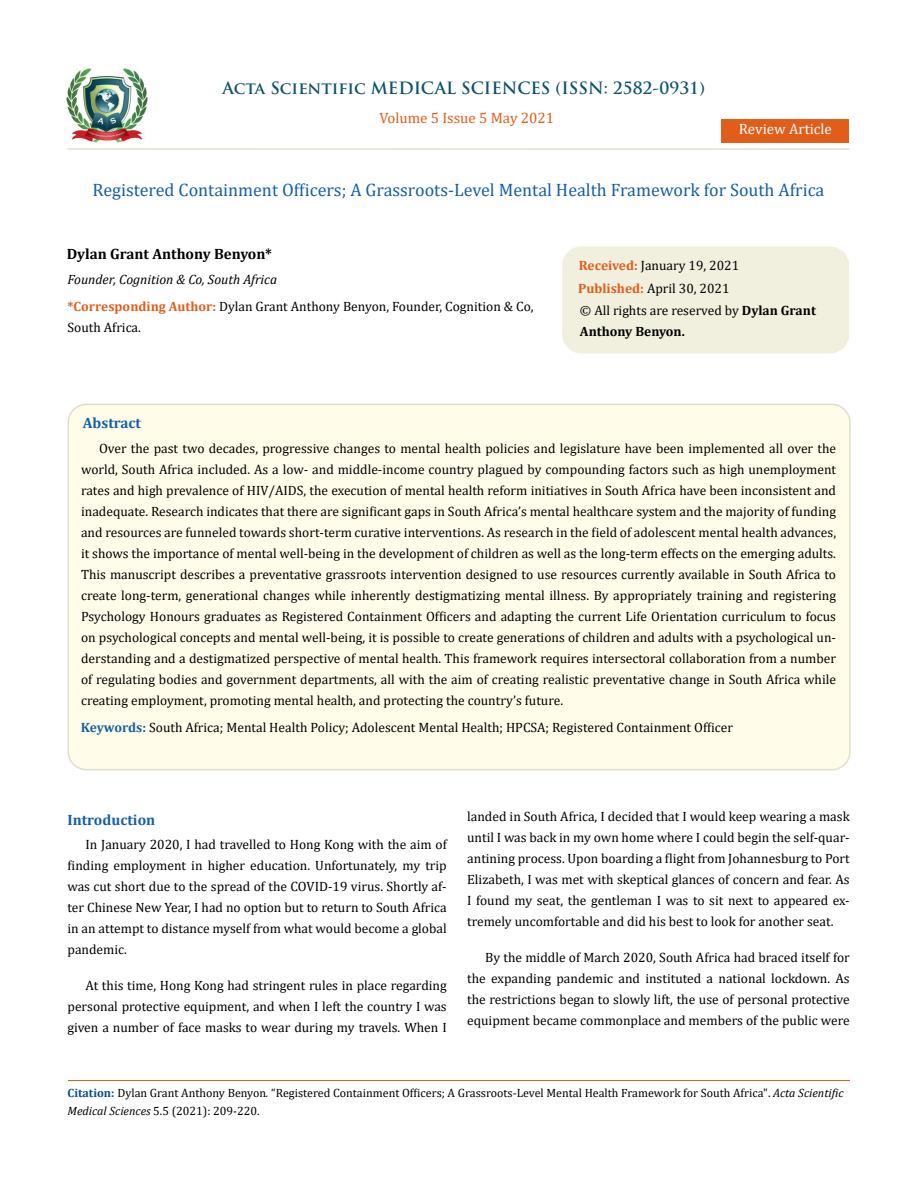
<style>
.page{position:relative;width:917px;height:1188px;background:#fff}
.page>*{position:absolute;margin:0;border:0;box-sizing:border-box;transform-origin:0 0}
.t1{font:18px "Cambria";color:#1560a6}
.t2{font:700 16.5px "Trajan Pro";color:#0e546a}
.t3{font:700 15px "Cambria";color:#000}
.t4{font:15px "Cambria";color:#e05d1a}
.t5{font:700 15px "Cambria";color:#1560a6}
.t6{font:15px "Cambria";color:#fff}
.t7{font:13.5px/21px "Cambria";color:#000;text-align:justify}
.t8{font:700 13.5px/21px "Cambria";color:#000}
.t9{font:12px/18px "Cambria";color:#000}
.s1{font-style:italic}
.s2{font-weight:700;color:#e05d1a}
.s3{font-weight:400}
.s4{font-weight:700;color:#1560a6}
.s5{font-weight:700;color:#035089}
</style>
<div class="page">
<img style="left:67px;top:68px;width:80px;height:74px">
<div style="left:721px;top:119px;width:128px;height:23px;background:#e05d1a"></div>
<div style="left:563px;top:247px;width:285px;height:106px;background:#f1f0de;border-radius:18px"></div>
<div style="left:562px;top:247px;width:287px;height:106px;border:2px solid #f1f0de;border-radius:18px"></div>
<div style="left:68px;top:404px;width:781px;height:366px;background:#fffde9;border-radius:18px"></div>
<div style="left:67px;top:404px;width:783px;height:366px;border:2px solid #e0dfcd;border-radius:18px"></div>
<hr style="left:68px;top:1081px;width:781px;height:1px;background:#e05d1a">
<hr style="left:67px;top:148px;width:782px;height:2px;background:#e0dfcd">
<p class="t2" style="left:222px;top:77px;width:484px">Acta Scientific MEDICAL SCIENCES (ISSN: 2582-0931)</p>
<p class="t4" style="left:379px;top:109px;width:176px">Volume 5 Issue 5 May 2021</p>
<p class="t6" style="left:739px;top:120px;width:94px">Review Article</p>
<h1 class="t1" style="left:93px;top:180px;width:733px">Registered Containment Officers; A Grassroots-Level Mental Health Framework for South Africa</h1>
<p class="t3" style="left:67px;top:243px;width:207px">Dylan Grant Anthony Benyon*</p>
<p class="t7" style="left:67px;top:267px;width:467px;line-height:26.1px"><span class="s1">Founder, Cognition &amp; Co, South Africa<br></span><span class="s2">*Corresponding Author:</span> Dylan Grant Anthony Benyon, Founder, Cognition &amp; Co,</p>
<p class="t7" style="left:67px;top:316px;width:75px">South Africa.</p>
<p class="t7" style="left:578px;top:254px;width:163px;line-height:23px"><span class="s2">Received:</span> January 19, 2021<br><span class="s2">Published:</span> April 30, 2021</p>
<p class="t8" style="left:580px;top:299px;width:237px"><span class="s3">© All rights are reserved by</span> Dylan Grant<br>Anthony Benyon.</p>
<p class="t5" style="left:83px;top:412px;width:60px">Abstract</p>
<p class="t7" style="left:81px;top:438px;width:756px;text-indent:18px">Over the past two decades, progressive changes to mental health policies and legislature have been implemented all over the world, South Africa included. As a low- and middle-income country plagued by compounding factors such as high unemployment rates and high prevalence of HIV/AIDS, the execution of mental health reform initiatives in South Africa have been inconsistent and inadequate. Research indicates that there are significant gaps in South Africa’s mental healthcare system and the majority of funding and resources are funneled towards short-term curative interventions. As research in the field of adolescent mental health advances, it shows the importance of mental well-being in the development of children as well as the long-term effects on the emerging adults.<br>This manuscript describes a preventative grassroots intervention designed to use resources currently available in South Africa to create long-term, generational changes while inherently destigmatizing mental illness. By appropriately training and registering Psychology Honours graduates as Registered Containment Officers and adapting the current Life Orientation curriculum to focus on psychological concepts and mental well-being, it is possible to create generations of children and adults with a psychological un&shy;derstanding and a destigmatized perspective of mental health. This framework requires intersectoral collaboration from a number of regulating bodies and government departments, all with the aim of creating realistic preventative change in South Africa while creating employment, promoting mental health, and protecting the country’s future.</p>
<p class="t7" style="left:81px;top:717px;width:653px"><span class="s4">Keywords:</span> South Africa; Mental Health Policy; Adolescent Mental Health; HPCSA; Registered Containment Officer</p>
<p class="t5" style="left:67px;top:810px;width:89px">Introduction</p>
<p class="t7" style="left:67px;top:834px;width:381px;text-indent:18px">In January 2020, I had travelled to Hong Kong with the aim of finding employment in higher education. Unfortunately, my trip was cut short due to the spread of the COVID-19 virus. Shortly af&shy;ter Chinese New Year, I had no option but to return to South Africa in an attempt to distance myself from what would become a global pandemic.</p>
<p class="t7" style="left:67px;top:975px;width:381px;text-indent:18px">At this time, Hong Kong had stringent rules in place regarding personal protective equipment, and when I left the country I was given a number of face masks to wear during my travels. When I</p>
<p class="t7" style="left:467px;top:806px;width:384px">landed in South Africa, I decided that I would keep wearing a mask until I was back in my own home where I could begin the self-quar&shy;antining process. Upon boarding a flight from Johannesburg to Port Elizabeth, I was met with skeptical glances of concern and fear. As I found my seat, the gentleman I was to sit next to appeared ex&shy;tremely uncomfortable and did his best to look for another seat.</p>
<p class="t7" style="left:467px;top:947px;width:384px;text-indent:18px">By the middle of March 2020, South Africa had braced itself for the expanding pandemic and instituted a national lockdown. As the restrictions began to slowly lift, the use of personal protective equipment became commonplace and members of the public were</p>
<p class="t9" style="left:68px;top:1084px;width:777px"><span class="s5">Citation:</span> Dylan Grant Anthony Benyon<span class="s1">.</span> “Registered Containment Officers; A Grassroots-Level Mental Health Framework for South Africa". <span class="s1">Acta Scientific<br>Medical Sciences</span> 5.5 (2021): 209-220.</p>
</div>
